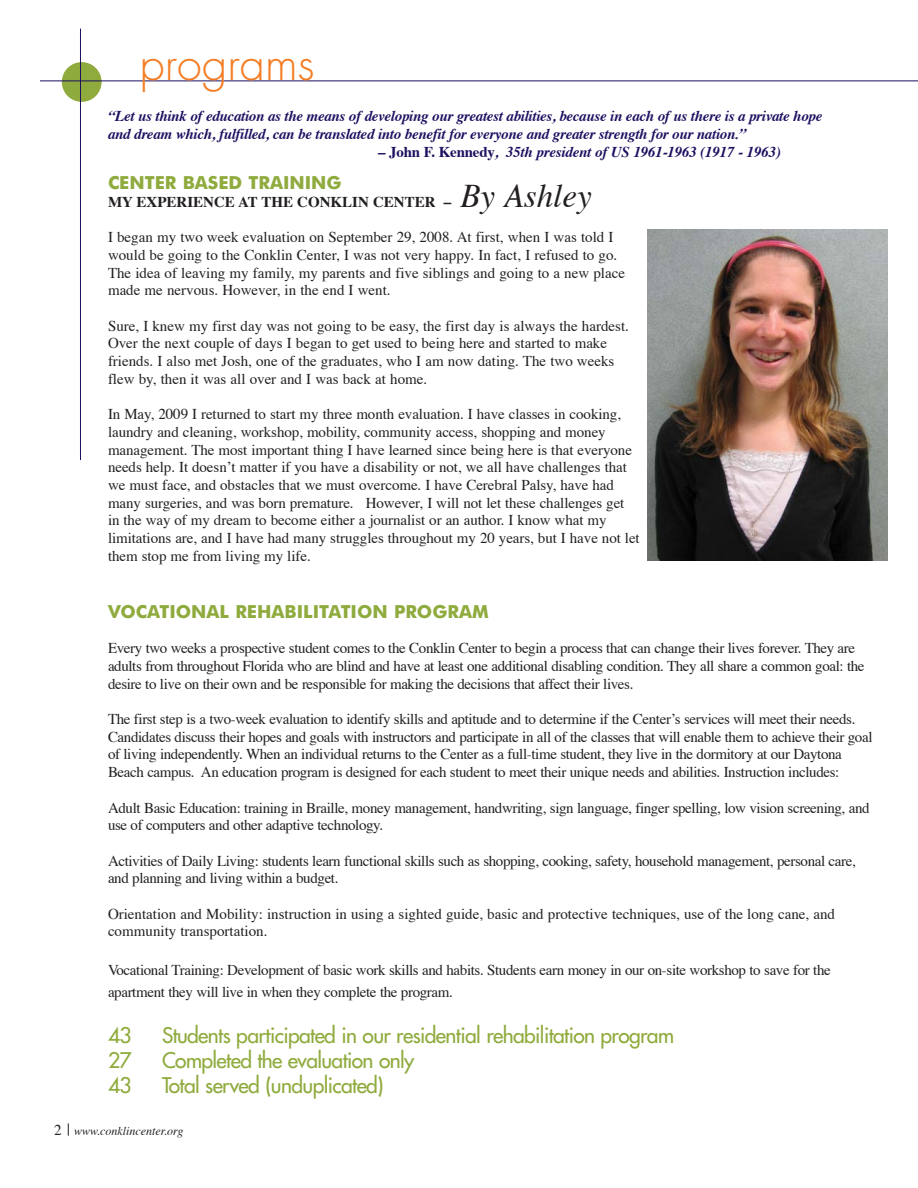
<style>
.page{position:relative;width:918px;height:1188px;background:#fff}
.page>*{position:absolute;margin:0;border:0;box-sizing:border-box;transform-origin:0 0}
.t1{font:300 45px "Futura";color:#f47c23}
.t2{font:21px "Futura";letter-spacing:-.03em;color:#8fab3d}
.t3{font:700 18px "Futura BT";color:#8fab3d}
.t4{font:15px/17.7px "Times";letter-spacing:-.025em;color:#231f20}
.t5{font:15px/17.7px "Times";color:#231f20}
.t6{font:15px/17.7px "Times";letter-spacing:-.005em;color:#231f20}
.t7{font:italic 700 15px/18px "Times";letter-spacing:-.02em;color:#1c1060}
.t8{font:700 15px "Times";color:#231f20}
.t9{font:italic 12px "Times";color:#231f20}
.s1{font-style:normal}
.s2{font-weight:400;font-style:italic;font-size:33px}
.s3{font-style:normal;font-size:15px}
</style>
<div class="page">
<img style="left:648px;top:230px;width:239px;height:330px">
<svg style="left:68px;top:1123px;width:1px;height:13px"></svg>
<div style="left:62px;top:62px;width:40px;height:40px;background:#8fab3d;border-radius:50%"></div>
<hr style="left:80px;top:29px;width:1px;height:431px;background:#1c1060">
<hr style="left:40px;top:81px;width:878px;height:1px;background:#1c1060">
<h1 class="t1" style="left:140px;top:43px;width:177px">programs</h1>
<p class="t7" style="left:108px;top:108px;width:716px">“Let us think of education as the means of developing our greatest abilities, because in each of us there is a private hope and dream which, fulfilled, can be translated into benefit for everyone and greater strength for our nation.”</p>
<p class="t7" style="left:378px;top:144px;width:405px">– <span class="s1">John F. Kennedy</span>, 35th president of US 1961-1963 (1917 - 1963)</p>
<p class="t3" style="left:108px;top:174px;width:235px">CENTER BASED TRAINING</p>
<p class="t8" style="left:108px;top:196px;width:485px">MY EXPERIENCE AT THE CONKLIN CENTER – <span class="s2">By Ashley</span></p>
<p class="t5" style="left:108px;top:230px;width:519px">I began my two week evaluation on September 29, 2008. At first, when I was told I would be going to the Conklin Center, I was not very happy. In fact, I refused to go.<br>The idea of leaving my family, my parents and five siblings and going to a new place made me nervous. However, in the end I went.</p>
<p class="t5" style="left:108px;top:318px;width:522px">Sure, I knew my first day was not going to be easy, the first day is always the hardest.<br>Over the next couple of days I began to get used to being here and started to make friends. I also met Josh, one of the graduates, who I am now dating. The two weeks flew by, then it was all over and I was back at home.</p>
<p class="t6" style="left:108px;top:407px;width:533px">In May, 2009 I returned to start my three month evaluation. I have classes in cooking, laundry and cleaning, workshop, mobility, community access, shopping and money management. The most important thing I have learned since being here is that everyone needs help. It doesn’t matter if you have a disability or not, we all have challenges that we must face, and obstacles that we must overcome. I have Cerebral Palsy, have had many surgeries, and was born premature. However, I will not let these challenges get<br>in the way of my dream to become either a journalist or an author. I know what my limitations are, and I have had many struggles throughout my 20 years, but I have not let them stop me from living my life.</p>
<p class="t3" style="left:108px;top:603px;width:382px">VOCATIONAL REHABILITATION PROGRAM</p>
<p class="t4" style="left:108px;top:641px;width:758px">Every two weeks a prospective student comes to the Conklin Center to begin a process that can change their lives forever. They are adults from throughout Florida who are blind and have at least one additional disabling condition. They all share a common goal: the desire to live on their own and be responsible for making the decisions that affect their lives.</p>
<p class="t4" style="left:108px;top:711px;width:766px">The first step is a two-week evaluation to identify skills and aptitude and to determine if the Center’s services will meet their needs.<br>Candidates discuss their hopes and goals with instructors and participate in all of the classes that will enable them to achieve their goal of living independently. When an individual returns to the Center as a full-time student, they live in the dormitory at our Daytona Beach campus. An education program is designed for each student to meet their unique needs and abilities. Instruction includes:</p>
<p class="t4" style="left:108px;top:800px;width:763px">Adult Basic Education: training in Braille, money management, handwriting, sign language, finger spelling, low vision screening, and use of computers and other adaptive technology.</p>
<p class="t4" style="left:108px;top:853px;width:749px">Activities of Daily Living: students learn functional skills such as shopping, cooking, safety, household management, personal care, and planning and living within a budget.</p>
<p class="t5" style="left:108px;top:906px;width:729px">Orientation and Mobility: instruction in using a sighted guide, basic and protective techniques, use of the long cane, and community transportation.</p>
<p class="t4" style="left:108px;top:961px;width:724px;line-height:21.3px">Vocational Training: Development of basic work skills and habits. Students earn money in our on-site workshop to save for the apartment they will live in when they complete the program.</p>
<h2 class="t2" style="left:108px;top:1025px;width:25px">43</h2>
<h2 class="t2" style="left:162px;top:1025px;width:514px">Students participated in our residential rehabilitation program</h2>
<h2 class="t2" style="left:108px;top:1050px;width:25px">27</h2>
<h2 class="t2" style="left:162px;top:1050px;width:254px">Completed the evaluation only</h2>
<h2 class="t2" style="left:108px;top:1074px;width:25px">43</h2>
<h2 class="t2" style="left:162px;top:1074px;width:223px">Total served (unduplicated)</h2>
<p class="t9" style="left:54px;top:1126px;width:131px"><span class="s3">2</span> www.conklincenter.org</p>
</div>
